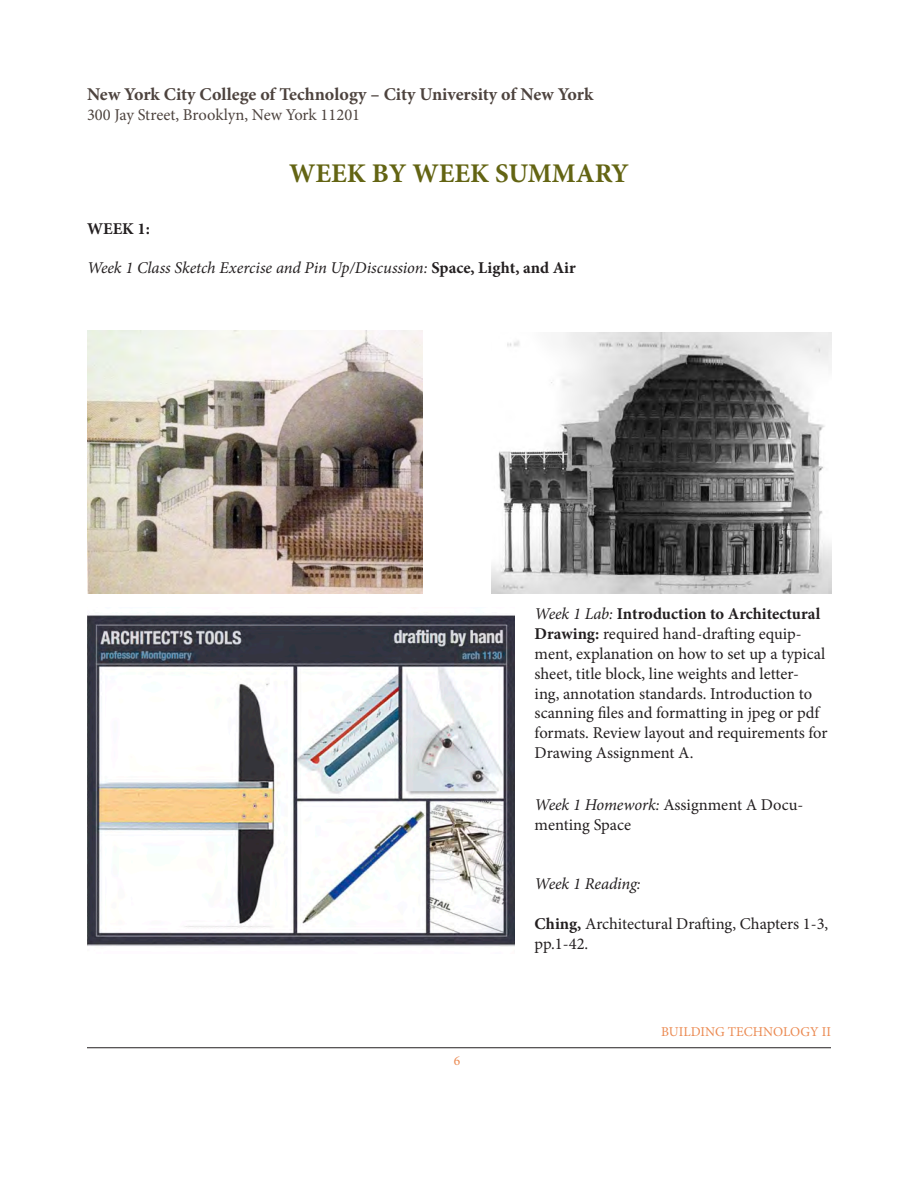
<style>
.page{position:relative;width:918px;height:1188px;background:#fff}
.page>*{position:absolute;margin:0;border:0;box-sizing:border-box;transform-origin:0 0}
.t1{font:700 27px "Minion Pro";color:#636413}
.t2{font:700 18px "Minion Pro";color:#4d433e}
.t3{font:16.5px/19.8px "Minion Pro";color:#231f20}
.t4{font:italic 16.5px "Minion Pro";letter-spacing:-.005em;color:#231f20}
.t5{font:16.5px "Minion Pro";color:#4d433e}
.t6{font:700 16.5px "Minion Pro";color:#231f20}
.t7{font:13.5px "Minion Pro";color:#eb8a52}
.s1{font-weight:700;font-style:normal}
.s2{font-style:italic}
.s3{font-weight:700}
</style>
<div class="page">
<hr style="left:87px;top:1047px;width:744px;height:1px;background:#231f20">
<img style="left:87px;top:331px;width:335px;height:262px">
<img style="left:491px;top:333px;width:340px;height:260px">
<img style="left:87px;top:614px;width:428px;height:333px">
<p class="t2" style="left:87px;top:82px;width:508px">New York City College of Technology – City University of New York</p>
<p class="t5" style="left:87px;top:104px;width:275px">300 Jay Street, Brooklyn, New York 11201</p>
<p class="t1" style="left:289px;top:154px;width:341px">WEEK BY WEEK SUMMARY</p>
<p class="t6" style="left:87px;top:217px;width:64px">WEEK 1:</p>
<p class="t4" style="left:87px;top:257px;width:490px">Week 1 Class Sketch Exercise and Pin Up/Discussion: <span class="s1">Space, Light, and Air</span></p>
<p class="t3" style="left:535px;top:604px;width:295px"><span class="s2">Week 1 Lab:</span> <span class="s3">Introduction to Architectural Drawing:</span> required hand-drafting equip&shy;ment, explanation on how to set up a typical sheet, title block, line weights and letter&shy;ing, annotation standards. Introduction to scanning files and formatting in jpeg or pdf formats. Review layout and requirements for Drawing Assignment A.</p>
<p class="t3" style="left:535px;top:795px;width:270px"><span class="s2">Week 1 Homework:</span> Assignment A Docu&shy;menting Space</p>
<p class="t4" style="left:535px;top:873px;width:108px">Week 1 Reading:</p>
<p class="t3" style="left:535px;top:914px;width:295px"><span class="s3">Ching,</span> Architectural Drafting, Chapters 1-3, pp.1-42.</p>
<p class="t7" style="left:454px;top:1051px;width:8px">6</p>
<p class="t7" style="left:661px;top:1022px;width:171px">BUILDING TECHNOLOGY II</p>
</div>
